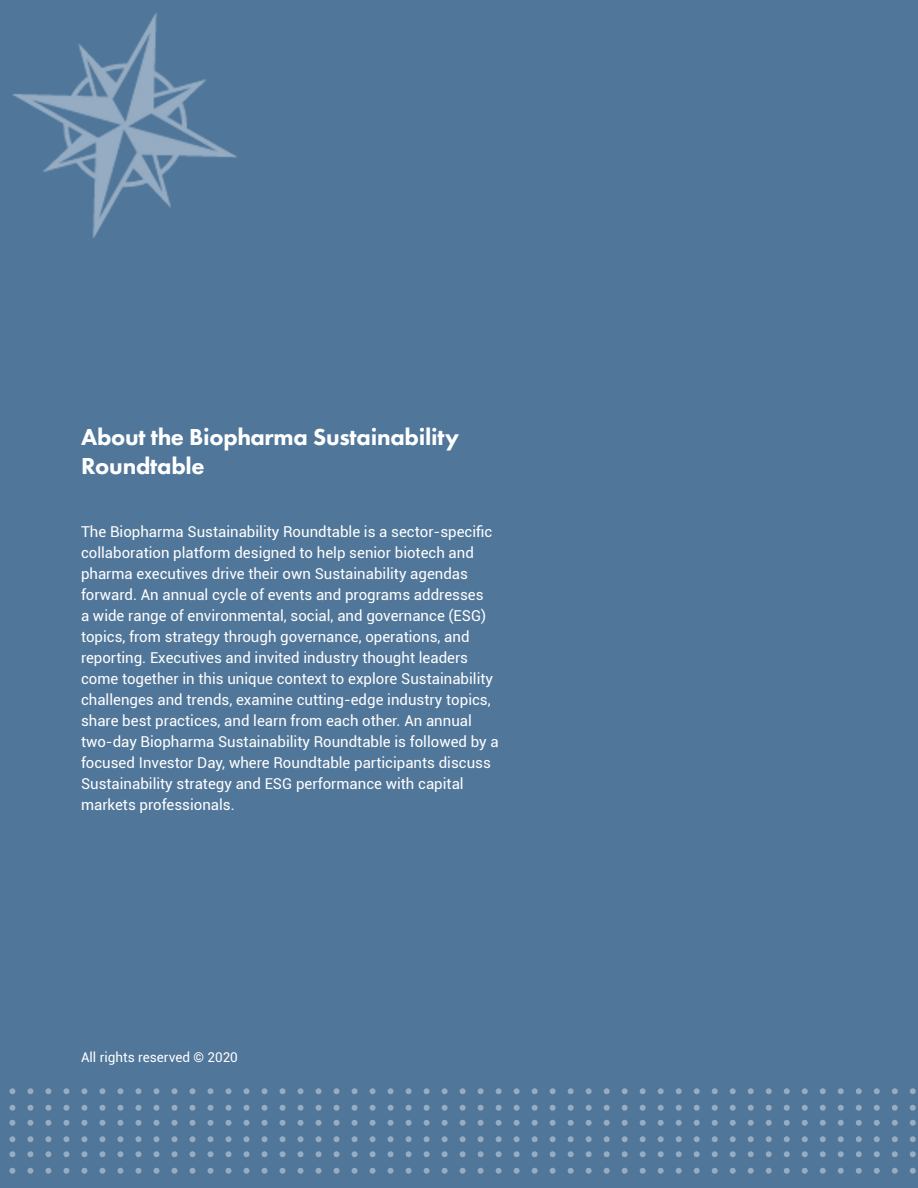
<style>
.page{position:relative;width:918px;height:1188px;background:#50769a}
.page>*{position:absolute;margin:0;border:0;box-sizing:border-box;transform-origin:0 0}
.t1{font:800 24px/28.8px "Futura PT";letter-spacing:-.01em;color:#fff}
.t2{font:15px/21px "Roboto";color:#fff}
.t3{font:13.5px "Roboto";color:#fff}
</style>
<div class="page">
<svg style="left:9px;top:1088px;width:907px;height:6px"></svg>
<svg style="left:9px;top:1105px;width:907px;height:6px"></svg>
<svg style="left:9px;top:1120px;width:907px;height:6px"></svg>
<svg style="left:9px;top:1136px;width:907px;height:6px"></svg>
<svg style="left:9px;top:1151px;width:907px;height:6px"></svg>
<svg style="left:9px;top:1168px;width:907px;height:6px"></svg>
<img style="left:12px;top:14px;width:225px;height:224px">
<h1 class="t1" style="left:81px;top:422px;width:380px">About the Biopharma Sustainability<br>Roundtable</h1>
<p class="t2" style="left:81px;top:521px;width:419px">The Biopharma Sustainability Roundtable is a sector-specific collaboration platform designed to help senior biotech and pharma executives drive their own Sustainability agendas forward. An annual cycle of events and programs addresses<br>a wide range of environmental, social, and governance (ESG) topics, from strategy through governance, operations, and reporting. Executives and invited industry thought leaders come together in this unique context to explore Sustainability challenges and trends, examine cutting-edge industry topics, share best practices, and learn from each other. An annual two-day Biopharma Sustainability Roundtable is followed by a focused Investor Day, where Roundtable participants discuss Sustainability strategy and ESG performance with capital markets professionals.</p>
<p class="t3" style="left:81px;top:1048px;width:158px">All rights reserved © 2020</p>
</div>
